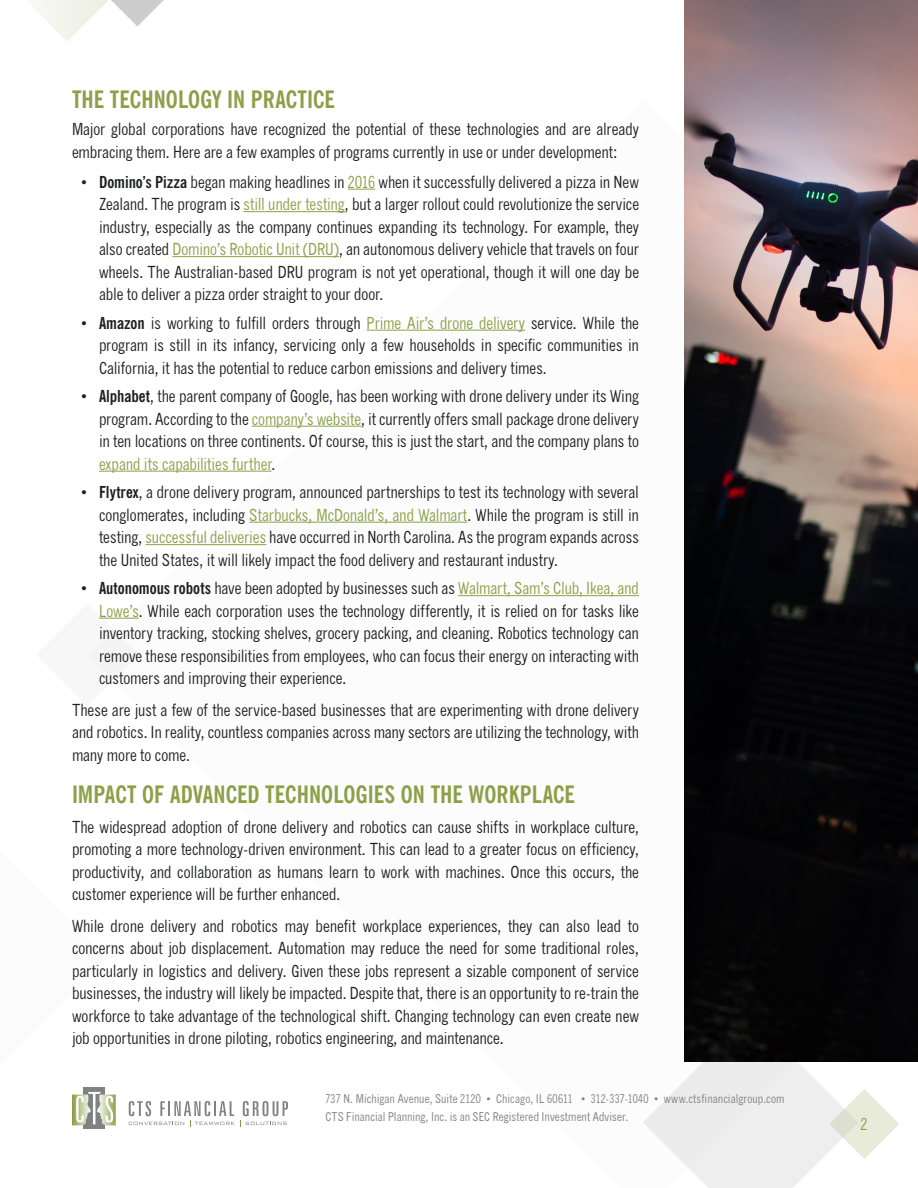
<style>
.page{position:relative;width:918px;height:1188px;background:#fff}
.page>*{position:absolute;margin:0;border:0;box-sizing:border-box;transform-origin:0 0}
.t1{font:700 condensed 24px "News Gothic BT";letter-spacing:.005em;color:#8d9f47}
.t2{font:condensed 16.5px/22.5px "News Gothic MT Std";letter-spacing:-.005em;color:#1f2020;text-align:justify}
.t3{font:condensed 16.5px "News Gothic MT Std";color:#8d9f47}
.t4{font:condensed 12px "News Gothic MT Std";letter-spacing:.01em;color:#808284}
.t5{font:condensed 12px "News Gothic MT Std";letter-spacing:.01em;color:#808184}
.s1{font-family:"News Gothic BT";font-weight:700}
.s2{color:#8d9f47}
</style>
<div class="page">
<svg style="left:33px;top:0;width:131px;height:41px"></svg>
<svg style="left:643px;top:1062px;width:256px;height:126px"></svg>
<svg style="left:72px;top:1087px;width:44px;height:42px"></svg>
<svg style="left:129px;top:1101px;width:159px;height:26px"></svg>
<svg style="left:348px;top:189px;width:27px;height:1px"></svg>
<hr style="left:244px;top:211px;width:101px;height:1px;background:#8d9f47">
<hr style="left:172px;top:256px;width:167px;height:1px;background:#8d9f47">
<hr style="left:367px;top:330px;width:158px;height:1px;background:#8d9f47">
<hr style="left:252px;top:426px;width:109px;height:1px;background:#8d9f47">
<hr style="left:99px;top:471px;width:173px;height:1px;background:#8d9f47">
<hr style="left:249px;top:522px;width:218px;height:1px;background:#8d9f47">
<hr style="left:145px;top:544px;width:121px;height:1px;background:#8d9f47">
<hr style="left:458px;top:595px;width:181px;height:1px;background:#8d9f47">
<hr style="left:99px;top:618px;width:40px;height:1px;background:#8d9f47">
<img style="left:684px;top:0;width:234px;height:1062px">
<h2 class="t1" style="left:72px;top:84px;width:265px">THE TECHNOLOGY IN PRACTICE</h2>
<p class="t2" style="left:72px;top:118px;width:568px">Major global corporations have recognized the potential of these technologies and are already embracing them. Here are a few examples of programs currently in use or under development:</p>
<p class="t2" style="left:99px;top:170px;width:542px;text-indent:-18px">• <span class="s1">Domino’s Pizza</span> began making headlines in <span class="s2">2016</span> when it successfully delivered a pizza in New Zealand. The program is <span class="s2">still under testing</span>, but a larger rollout could revolutionize the service industry, especially as the company continues expanding its technology. For example, they also created <span class="s2">Domino’s Robotic Unit (DRU)</span>, an autonomous delivery vehicle that travels on four wheels. The Australian-based DRU program is not yet operational, though it will one day be able to deliver a pizza order straight to your door.</p>
<p class="t2" style="left:99px;top:311px;width:542px;text-indent:-18px">• <span class="s1">Amazon</span> is working to fulfill orders through <span class="s2">Prime Air’s drone delivery</span> service. While the program is still in its infancy, servicing only a few households in specific communities in California, it has the potential to reduce carbon emissions and delivery times.</p>
<p class="t2" style="left:99px;top:385px;width:542px;text-indent:-18px">• <span class="s1">Alphabet</span>, the parent company of Google, has been working with drone delivery under its Wing program. According to the <span class="s2">company’s website</span>, it currently offers small package drone delivery in ten locations on three continents. Of course, this is just the start, and the company plans to <span class="s2">expand its capabilities further</span>.</p>
<p class="t2" style="left:99px;top:481px;width:542px;text-indent:-18px">• <span class="s1">Flytrex</span>, a drone delivery program, announced partnerships to test its technology with several conglomerates, including <span class="s2">Starbucks, McDonald’s, and Walmart</span>. While the program is still in testing, <span class="s2">successful deliveries</span> have occurred in North Carolina. As the program expands across the United States, it will likely impact the food delivery and restaurant industry.</p>
<p class="t2" style="left:99px;top:577px;width:542px;text-indent:-18px">• <span class="s1">Autonomous robots</span> have been adopted by businesses such as <span class="s2">Walmart, Sam’s Club, Ikea, and Lowe’s</span>. While each corporation uses the technology differently, it is relied on for tasks like inventory tracking, stocking shelves, grocery packing, and cleaning. Robotics technology can remove these responsibilities from employees, who can focus their energy on interacting with customers and improving their experience.</p>
<p class="t2" style="left:72px;top:698px;width:569px">These are just a few of the service-based businesses that are experimenting with drone delivery and robotics. In reality, countless companies across many sectors are utilizing the technology, with many more to come.</p>
<h2 class="t1" style="left:72px;top:779px;width:504px">IMPACT OF ADVANCED TECHNOLOGIES ON THE WORKPLACE</h2>
<p class="t2" style="left:72px;top:815px;width:569px">The widespread adoption of drone delivery and robotics can cause shifts in workplace culture, promoting a more technology-driven environment. This can lead to a greater focus on efficiency, productivity, and collaboration as humans learn to work with machines. Once this occurs, the customer experience will be further enhanced.</p>
<p class="t2" style="left:72px;top:914px;width:569px">While drone delivery and robotics may benefit workplace experiences, they can also lead to concerns about job displacement. Automation may reduce the need for some traditional roles, particularly in logistics and delivery. Given these jobs represent a sizable component of service businesses, the industry will likely be impacted. Despite that, there is an opportunity to re-train the workforce to take advantage of the technological shift. Changing technology can even create new job opportunities in drone piloting, robotics engineering, and maintenance.</p>
<p class="t4" style="left:326px;top:1091px;width:460px">737 N. Michigan Avenue, Suite 2120 • Chicago, IL 60611 • 312-337-1040 • www.ctsfinancialgroup.com</p>
<p class="t5" style="left:326px;top:1109px;width:304px">CTS Financial Planning, Inc. is an SEC Registered Investment Adviser.</p>
<p class="t3" style="left:861px;top:1114px;width:8px">2</p>
</div>
